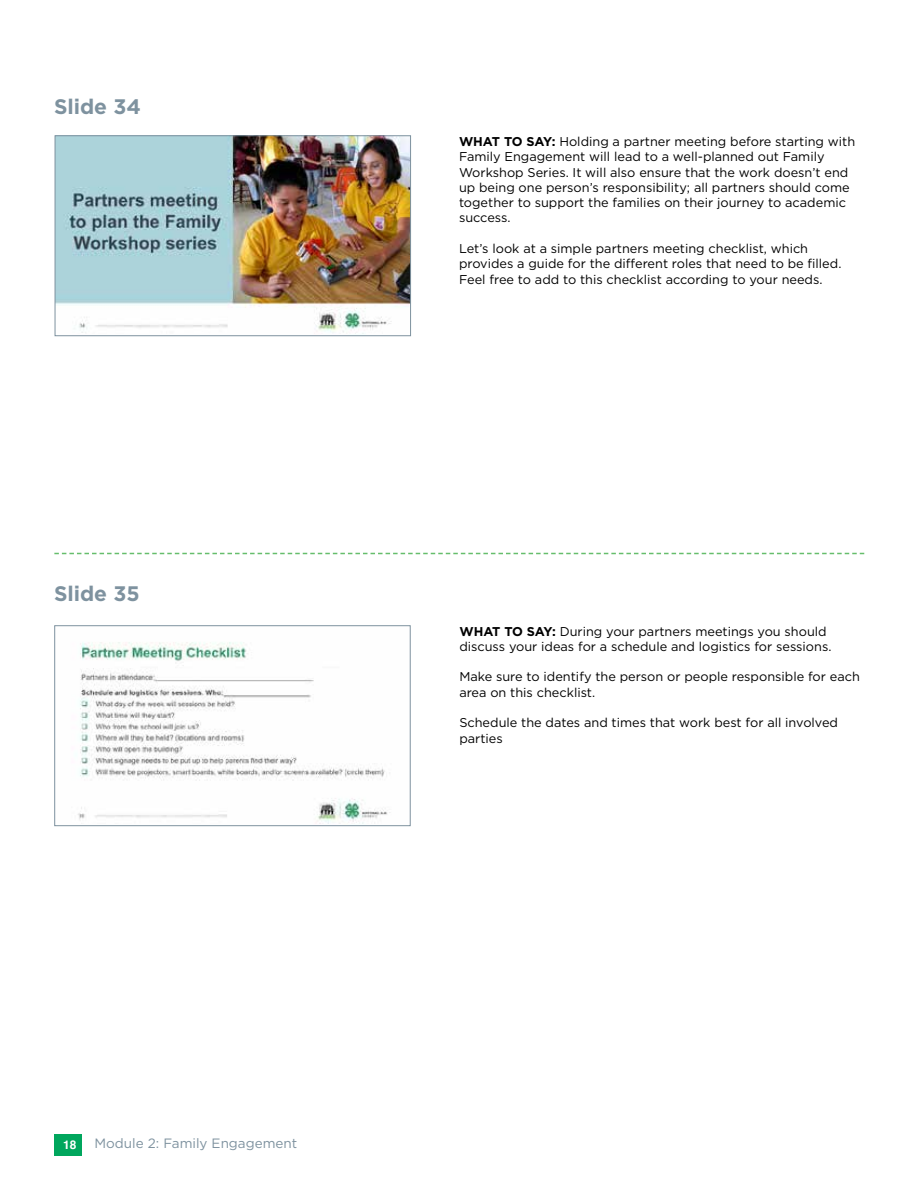
<style>
.page{position:relative;width:918px;height:1188px;background:#fff}
.page>*{position:absolute;margin:0;border:0;box-sizing:border-box;transform-origin:0 0}
.t1{font:700 21px "Gotham";color:#7e929f}
.t2{font:13.5px "Gotham";color:#7e929f}
.t3{font:12.75px/15.3px "Gotham";color:#000}
.t4{font:700 12px "Helvetica";color:#fff}
.s1{font-weight:700}
</style>
<div class="page">
<div style="left:54px;top:1134px;width:27px;height:22px;background:#00a65d"></div>
<img style="left:57px;top:137px;width:352px;height:197px">
<div style="left:55px;top:135px;width:356px;height:201px;border:1px solid #7e929f"></div>
<img style="left:78px;top:642px;width:312px;height:182px">
<div style="left:54px;top:625px;width:357px;height:201px;border:1px solid #7e929f"></div>
<svg style="left:54px;top:553px;width:810px;height:1px"></svg>
<h1 class="t1" style="left:54px;top:93px;width:88px">Slide 34</h1>
<h1 class="t1" style="left:54px;top:580px;width:87px">Slide 35</h1>
<p class="t4" style="left:63px;top:1135px;width:15px">18</p>
<p class="t2" style="left:94px;top:1134px;width:204px">Module 2: Family Engagement</p>
<p class="t3" style="left:459px;top:134px;width:398px"><span class="s1">WHAT TO SAY:</span> Holding a partner meeting before starting with Family Engagement will lead to a well-planned out Family Workshop Series. It will also ensure that the work doesn’t end up being one person’s responsibility; all partners should come together to support the families on their journey to academic success.</p>
<p class="t3" style="left:459px;top:241px;width:384px">Let’s look at a simple partners meeting checklist, which provides a guide for the different roles that need to be filled.<br>Feel free to add to this checklist according to your needs.</p>
<p class="t3" style="left:459px;top:623px;width:374px"><span class="s1">WHAT TO SAY:</span> During your partners meetings you should discuss your ideas for a schedule and logistics for sessions.</p>
<p class="t3" style="left:459px;top:669px;width:402px">Make sure to identify the person or people responsible for each area on this checklist.</p>
<p class="t3" style="left:459px;top:715px;width:380px">Schedule the dates and times that work best for all involved parties</p>
</div>
